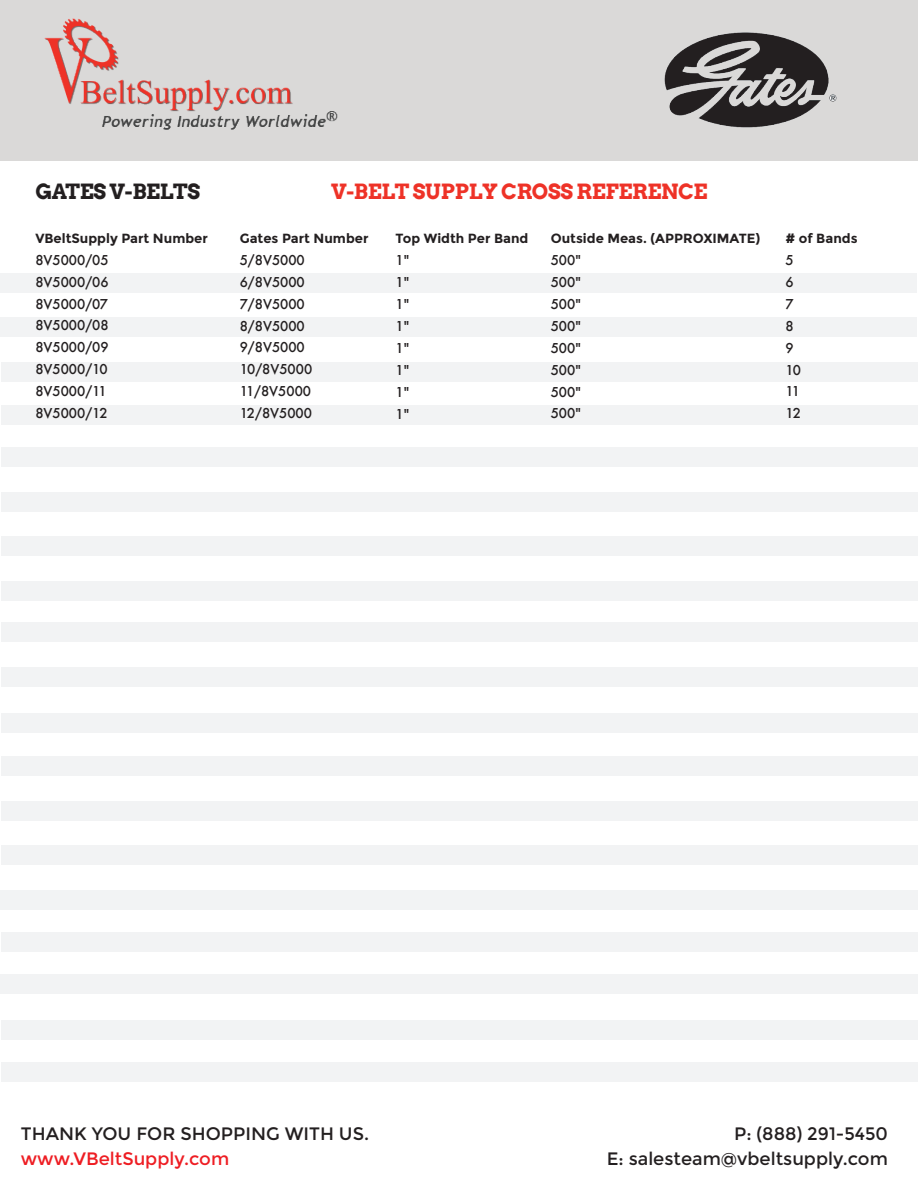
<style>
.page{position:relative;width:918px;height:1188px;background:#fff}
.page>*{position:absolute;margin:0;border:0;box-sizing:border-box;transform-origin:0 0}
.t1{font:700 21px "Arvo";letter-spacing:-.02em;color:#ee3227}
.t2{font:700 21px "Arvo";letter-spacing:-.02em;color:#231f20}
.t3{font:18px/24.8px "Montserrat";color:#231f20;text-align:right}
.t4{font:18px "Montserrat";color:#ee1d23}
.t5{font:500 13.35px/21.9px "Futura";color:#231f20}
.t6{font:700 13.35px "Montserrat";color:#231f20}
</style>
<div class="page">
<div style="left:0;top:0;width:917px;height:160px;background:#dad9d8"></div>
<div style="left:0;top:273px;width:917px;height:20px;background:#f2f3f4"></div>
<div style="left:1px;top:317px;width:916px;height:20px;background:#f2f3f4"></div>
<div style="left:1px;top:362px;width:917px;height:20px;background:#f2f3f4"></div>
<div style="left:1px;top:405px;width:917px;height:20px;background:#f2f3f4"></div>
<div style="left:1px;top:447px;width:917px;height:20px;background:#f2f3f4"></div>
<div style="left:1px;top:492px;width:917px;height:20px;background:#f2f3f4"></div>
<div style="left:1px;top:536px;width:917px;height:20px;background:#f2f3f4"></div>
<div style="left:1px;top:581px;width:917px;height:20px;background:#f2f3f4"></div>
<div style="left:1px;top:623px;width:917px;height:19px;background:#f2f3f4"></div>
<div style="left:1px;top:667px;width:917px;height:20px;background:#f2f3f4"></div>
<div style="left:1px;top:713px;width:917px;height:20px;background:#f2f3f4"></div>
<div style="left:1px;top:756px;width:917px;height:20px;background:#f2f3f4"></div>
<div style="left:1px;top:801px;width:917px;height:20px;background:#f2f3f4"></div>
<div style="left:1px;top:845px;width:917px;height:20px;background:#f2f3f4"></div>
<div style="left:0;top:890px;width:918px;height:20px;background:#f2f3f4"></div>
<div style="left:1px;top:932px;width:917px;height:20px;background:#f2f3f4"></div>
<div style="left:0;top:974px;width:918px;height:20px;background:#f2f3f4"></div>
<div style="left:1px;top:1021px;width:917px;height:19px;background:#f2f3f4"></div>
<div style="left:1px;top:1062px;width:917px;height:20px;background:#f2f3f4"></div>
<img style="left:44px;top:18px;width:294px;height:112px">
<img style="left:664px;top:33px;width:173px;height:94px">
<h1 class="t2" style="left:35px;top:179px;width:166px">GATES V-BELTS</h1>
<h1 class="t1" style="left:331px;top:179px;width:378px">V-BELT SUPPLY CROSS REFERENCE</h1>
<p class="t6" style="left:35px;top:230px;width:174px">VBeltSupply Part Number</p>
<p class="t5" style="left:35px;top:249px;width:75px">8V5000/05<br>8V5000/06<br>8V5000/07<br>8V5000/08<br>8V5000/09<br>8V5000/10<br>8V5000/11<br>8V5000/12</p>
<p class="t6" style="left:240px;top:230px;width:130px">Gates Part Number</p>
<p class="t5" style="left:240px;top:249px;width:74px">5/8V5000<br>6/8V5000<br>7/8V5000<br>8/8V5000<br>9/8V5000<br>10/8V5000<br>11/8V5000<br>12/8V5000</p>
<p class="t6" style="left:396px;top:231px;width:134px">Top Width Per Band</p>
<p class="t5" style="left:396px;top:249px;width:15px;text-align:justify">1" 1" 1" 1" 1" 1" 1" 1"</p>
<p class="t6" style="left:551px;top:230px;width:211px">Outside Meas. (APPROXIMATE)</p>
<p class="t5" style="left:551px;top:249px;width:32px;text-align:justify">500" 500" 500" 500" 500" 500" 500" 500"</p>
<p class="t6" style="left:786px;top:230px;width:74px"># of Bands</p>
<p class="t5" style="left:786px;top:249px;width:17px">5<br>6<br>7<br>8<br>9<br>10<br>11<br>12</p>
<h2 class="t3" style="left:21px;top:1121px;width:350px">THANK YOU FOR SHOPPING WITH US.</h2>
<h2 class="t4" style="left:21px;top:1148px;width:210px">www.VBeltSupply.com</h2>
<h2 class="t3" style="left:607px;top:1121px;width:283px">P: (888) 291-5450<br>E: salesteam@vbeltsupply.com</h2>
</div>
